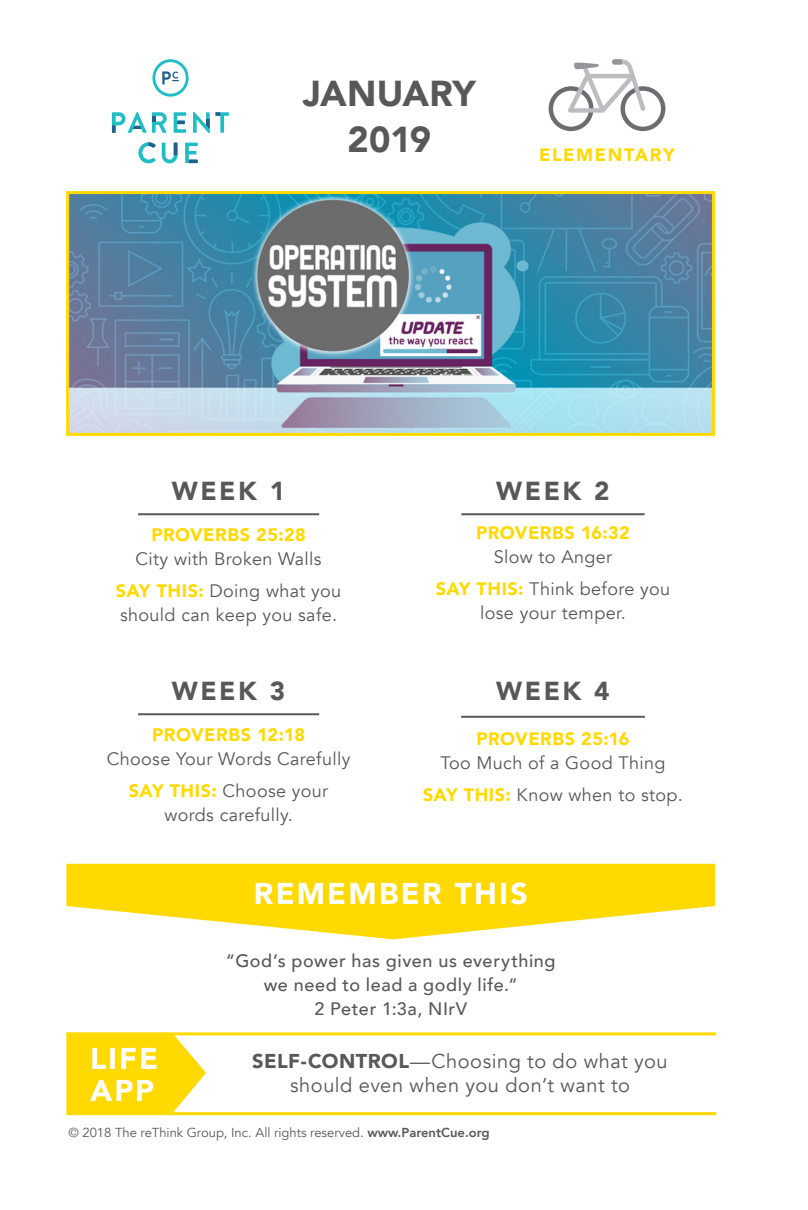
<style>
.page{position:relative;width:808px;height:1210px;background:#fff}
.page>*{position:absolute;margin:0;border:0;box-sizing:border-box;transform-origin:0 0}
.t1{font:900 36px "Avenir";letter-spacing:-.005em;color:#57585a}
.t2{font:900 30px/32px "Avenir";letter-spacing:.075em;color:#fff}
.t3{font:900 26px "Avenir";letter-spacing:.095em;color:#57585a}
.t4{font:20px "Avenir";letter-spacing:.025em;color:#57585a}
.t5{font:18px/24px "Avenir";letter-spacing:.02em;color:#57585a;text-align:center}
.t6{font:500 18px "Avenir";letter-spacing:.035em;color:#57585a}
.t7{font:900 18px "Avenir";letter-spacing:.03em;color:#ffd900}
.t8{font:900 18px "Avenir";letter-spacing:.09em;color:#ffd900}
.t9{font:13px "Avenir";color:#57585a}
.s1{font-weight:900;color:#ffd900}
.s2{font-weight:900}
.s3{font-weight:800}
</style>
<div class="page">
<svg style="left:66px;top:864px;width:648px;height:75px;fill:#ffd900"></svg>
<hr style="left:66px;top:1112px;width:649px;height:3px;background:#ffd900">
<hr style="left:66px;top:1032px;width:649px;height:3px;background:#ffd900">
<svg style="left:66px;top:1033px;width:140px;height:80px;background:#ffdd1c"></svg>
<svg style="left:548px;top:59px;width:117px;height:72px"></svg>
<svg style="left:173px;top:112px;width:13px;height:21px"></svg>
<svg style="left:185px;top:143px;width:12px;height:20px"></svg>
<svg style="left:215px;top:112px;width:14px;height:21px"></svg>
<svg style="left:112px;top:112px;width:55px;height:21px"></svg>
<svg style="left:193px;top:112px;width:16px;height:21px"></svg>
<svg style="left:138px;top:142px;width:18px;height:21px"></svg>
<svg style="left:162px;top:143px;width:15px;height:20px"></svg>
<svg style="left:152px;top:59px;width:36px;height:38px"></svg>
<hr style="left:138px;top:513px;width:181px;height:2px;background:#57585a">
<hr style="left:461px;top:513px;width:183px;height:2px;background:#57585a">
<hr style="left:461px;top:716px;width:183px;height:2px;background:#57585a">
<hr style="left:138px;top:713px;width:181px;height:2px;background:#57585a">
<img style="left:70px;top:195px;width:640px;height:237px">
<div style="left:66px;top:191px;width:648px;height:245px;border:3px solid #ffd900"></div>
<p class="t1" style="left:303px;top:63px;width:174px">JANUARY</p>
<p class="t1" style="left:347px;top:109px;width:85px">2019</p>
<p class="t8" style="left:539px;top:140px;width:137px">ELEMENTARY</p>
<p class="t3" style="left:172px;top:469px;width:115px">WEEK 1</p>
<p class="t3" style="left:496px;top:469px;width:115px">WEEK 2</p>
<p class="t5" style="left:135px;top:523px;width:187px"><span class="s1">PROVERBS 25:28<br></span>City with Broken Walls</p>
<p class="t5" style="left:116px;top:579px;width:227px"><span class="s1">SAY THIS:</span> Doing what you</p>
<p class="t5" style="left:120px;top:603px;width:218px">should can keep you safe.</p>
<p class="t3" style="left:172px;top:669px;width:115px">WEEK 3</p>
<p class="t5" style="left:107px;top:723px;width:245px"><span class="s1">PROVERBS 12:18<br></span>Choose Your Words Carefully</p>
<p class="t5" style="left:129px;top:779px;width:201px"><span class="s1">SAY THIS:</span> Choose your</p>
<p class="t5" style="left:164px;top:803px;width:130px">words carefully.</p>
<p class="t7" style="left:476px;top:518px;width:155px">PROVERBS 16:32</p>
<p class="t5" style="left:493px;top:545px;width:120px">Slow to Anger</p>
<p class="t5" style="left:435px;top:577px;width:236px"><span class="s1">SAY THIS:</span> Think before you</p>
<p class="t5" style="left:480px;top:601px;width:147px">lose your temper.</p>
<p class="t3" style="left:496px;top:669px;width:115px">WEEK 4</p>
<p class="t7" style="left:476px;top:723px;width:155px">PROVERBS 25:16</p>
<p class="t5" style="left:440px;top:751px;width:227px">Too Much of a Good Thing</p>
<p class="t5" style="left:423px;top:783px;width:261px"><span class="s1">SAY THIS:</span> Know when to stop.</p>
<h2 class="t2" style="left:254px;top:876px;width:275px">REMEMBER THIS</h2>
<p class="t6" style="left:226px;top:945px;width:331px">“God’s power has given us everything</p>
<p class="t6" style="left:263px;top:969px;width:255px">we need to lead a godly life.”</p>
<p class="t6" style="left:314px;top:993px;width:154px">2 Peter 1:3a, NIrV</p>
<p class="t4" style="left:252px;top:1049px;width:417px"><span class="s2">SELF-CONTROL</span>—Choosing to do what you</p>
<p class="t4" style="left:290px;top:1073px;width:341px">should even when you don’t want to</p>
<h2 class="t2" style="left:90px;top:1042px;width:69px">LIFE<br>APP</h2>
<p class="t9" style="left:68px;top:1125px;width:422px">© 2018 The reThink Group, Inc. All rights reserved. <span class="s3">www.ParentCue.org</span></p>
</div>
